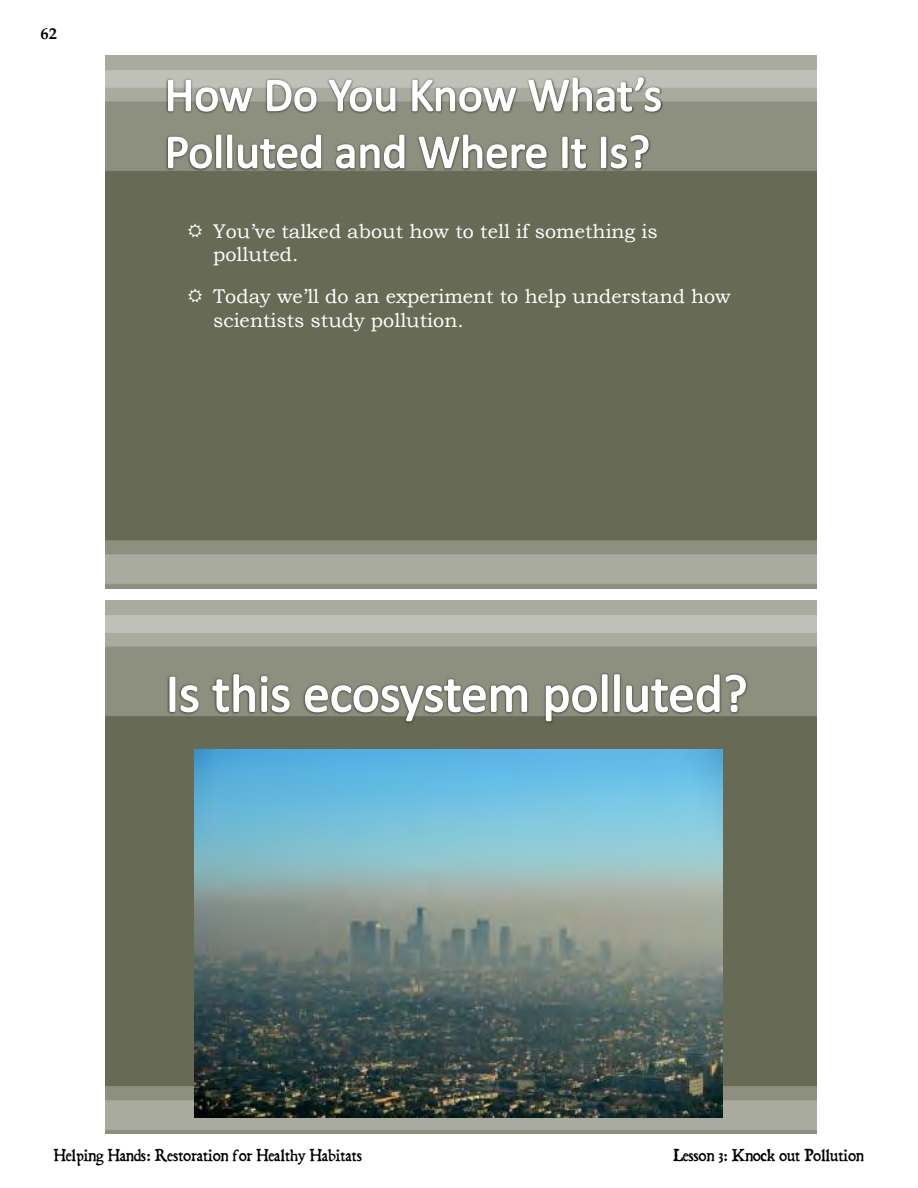
<style>
.page{position:relative;width:918px;height:1188px;background:#fff}
.page>*{position:absolute;margin:0;border:0;box-sizing:border-box;transform-origin:0 0}
.t1{font:19.8px/23.7px "Bookman Old Style";color:#fff}
.t2{font:700 16.5px "Palatino";color:#000}
.t3{font:15px "Dominican";color:#000}
</style>
<div class="page">
<img style="left:105px;top:55px;width:712px;height:534px">
<img style="left:133px;top:55px;width:572px;height:100px">
<img style="left:133px;top:105px;width:485px;height:107px">
<img style="left:618px;top:105px;width:75px;height:107px">
<svg style="left:650px;top:70px;width:12px;height:51px"></svg>
<svg style="left:167px;top:55px;width:483px;height:122px"></svg>
<img style="left:105px;top:601px;width:712px;height:533px">
<img style="left:195px;top:761px;width:527px;height:356px">
<img style="left:130px;top:641px;width:654px;height:120px">
<svg style="left:169px;top:601px;width:578px;height:121px;background:#a3a599"></svg>
<img style="left:716px;top:645px;width:76px;height:113px">
<svg style="left:188px;top:223px;width:14px;height:14px"></svg>
<svg style="left:188px;top:288px;width:14px;height:14px"></svg>
<p class="t2" style="left:40px;top:19px;width:18px">62</p>
<p class="t1" style="left:213px;top:219px;width:446px">You’ve talked about how to tell if something is polluted.</p>
<p class="t1" style="left:213px;top:284px;width:519px">Today we’ll do an experiment to help understand how scientists study pollution.</p>
<p class="t3" style="left:54px;top:1144px;width:310px">Helping Hands: Restoration for Healthy Habitats</p>
<p class="t3" style="left:674px;top:1144px;width:192px">Lesson 3: Knock out Pollution</p>
</div>
